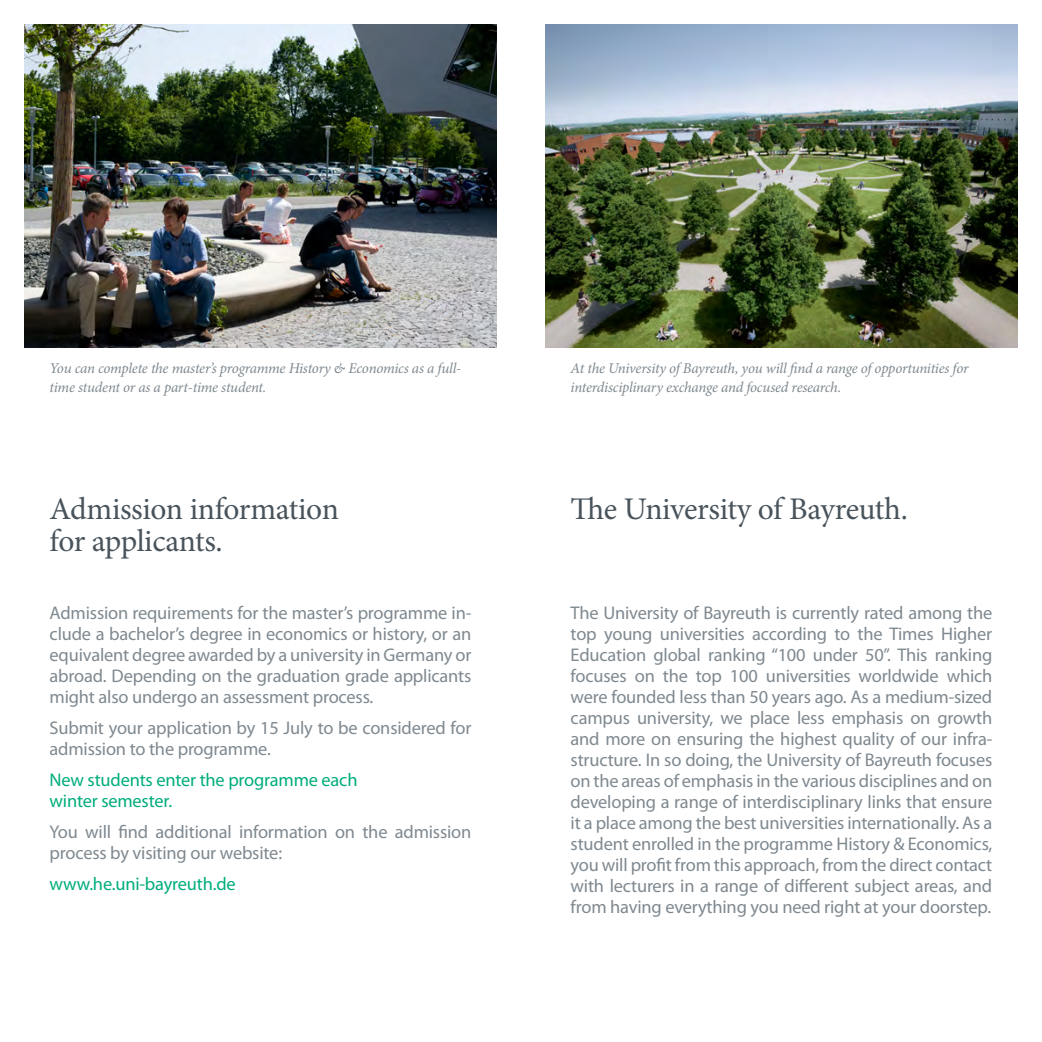
<style>
.page{position:relative;width:1042px;height:1042px;background:#fff}
.page>*{position:absolute;margin:0;border:0;box-sizing:border-box;transform-origin:0 0}
.t1{font:31.5px/31.5px "Minion Pro";letter-spacing:-.015em;color:#48535b}
.t2{font:18.38px/21px "Myriad Pro";letter-spacing:-.01em;color:#7f8990;text-align:justify}
.t3{font:18.38px/21px "Myriad Pro";letter-spacing:-.01em;color:#00ad7d}
.t4{font:italic 14.88px/19.2px "Minion Pro";letter-spacing:-.02em;color:#7f8990}
</style>
<div class="page">
<img style="left:25px;top:25px;width:471px;height:322px">
<img style="left:546px;top:25px;width:471px;height:322px">
<p class="t4" style="left:50px;top:359px;width:413px">You can complete the master’s programme History &amp; Economics as a full&shy;time student or as a part-time student.</p>
<h1 class="t1" style="left:50px;top:493px;width:291px">Admission information for applicants.</h1>
<p class="t2" style="left:50px;top:602px;width:423px">Admission requirements for the master’s programme in&shy;clude a bachelor’s degree in economics or history, or an equivalent degree awarded by a university in Germany or abroad. Depending on the graduation grade applicants might also undergo an assessment process.</p>
<p class="t2" style="left:50px;top:717px;width:423px">Submit your application by 15 July to be considered for admission to the programme.</p>
<p class="t3" style="left:50px;top:769px;width:309px">New students enter the programme each winter semester.</p>
<p class="t2" style="left:50px;top:821px;width:423px">You will find additional information on the admission process by visiting our website:</p>
<p class="t3" style="left:50px;top:873px;width:188px">www.he.uni-bayreuth.de</p>
<p class="t4" style="left:570px;top:359px;width:399px">At the University of Bayreuth, you will find a range of opportunities for interdisciplinary exchange and focused research.</p>
<h1 class="t1" style="left:570px;top:493px;width:339px">The University of Bayreuth.</h1>
<p class="t2" style="left:570px;top:602px;width:423px">The University of Bayreuth is currently rated among the top young universities according to the Times Higher Education global ranking “100 under 50”. This ranking focuses on the top 100 universities worldwide which were founded less than 50 years ago. As a medium-sized campus university, we place less emphasis on growth and more on ensuring the highest quality of our infra&shy;structure. In so doing, the University of Bayreuth focuses on the areas of emphasis in the various disciplines and on developing a range of interdisciplinary links that ensure it a place among the best universities internationally. As a student enrolled in the programme History &amp; Economics, you will profit from this approach, from the direct contact with lecturers in a range of different subject areas, and from having everything you need right at your doorstep.</p>
</div>
